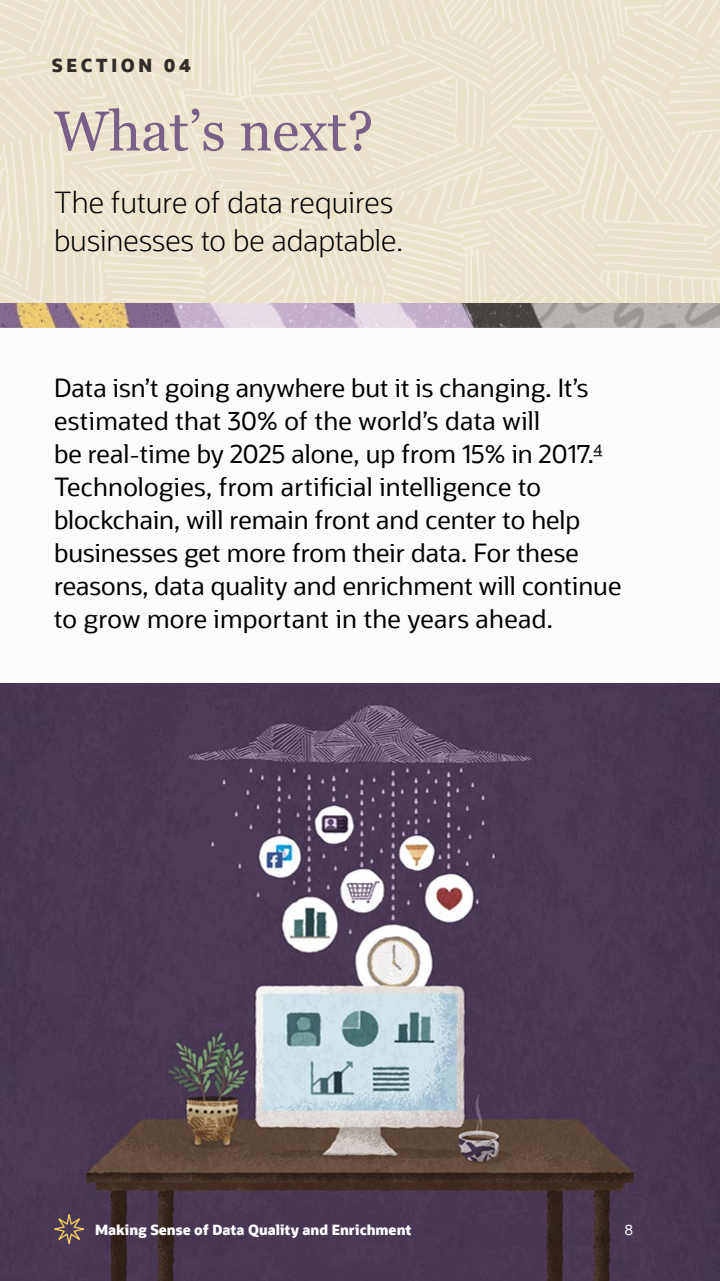
<style>
.page{position:relative;width:720px;height:1281px;background:#fff}
.page>*{position:absolute;margin:0;border:0;box-sizing:border-box;transform-origin:0 0}
.t1{font:56px "Georgia";color:#796087}
.t2{font:300 29px/38px "Oracle Sans";color:#000}
.t3{font:25px/33px "Oracle Sans";color:#000}
.t4{font:800 18px "Oracle Sans";letter-spacing:.2em;color:#312d2a}
.t5{font:800 14px "Oracle Sans";color:#fff}
.t6{font:14px "Oracle Sans";color:#fff}
</style>
<div class="page">
<div style="left:0;top:0;width:720px;height:1280px;background:#fcfbfa"></div>
<svg style="left:0;top:0;width:720px;height:303px;fill:#eae2cb"></svg>
<img style="left:0;top:303px;width:720px;height:24px">
<img style="left:0;top:683px;width:720px;height:597px">
<svg style="left:54px;top:1213px;width:30px;height:30px"></svg>
<p class="t4" style="left:52px;top:54px;width:141px">SECTION 04</p>
<p class="t1" style="left:54px;top:90px;width:321px">What’s next?</p>
<p class="t2" style="left:54px;top:183px;width:351px">The future of data requires businesses to be adaptable.</p>
<p class="t3" style="left:54px;top:371px;width:550px">Data isn’t going anywhere but it is changing. It’s estimated that 30% of the world’s data will<br>be real-time by 2025 alone, up from 15% in 2017.<sup>4</sup></p>
<p class="t3" style="left:54px;top:470px;width:489px">Technologies, from artificial intelligence to</p>
<p class="t3" style="left:54px;top:503px;width:569px">blockchain, will remain front and center to help businesses get more from their data. For these reasons, data quality and enrichment will continue to grow more important in the years ahead.</p>
<p class="t5" style="left:95px;top:1220px;width:318px">Making Sense of Data Quality and Enrichment</p>
<p class="t6" style="left:625px;top:1221px;width:10px">8</p>
</div>
